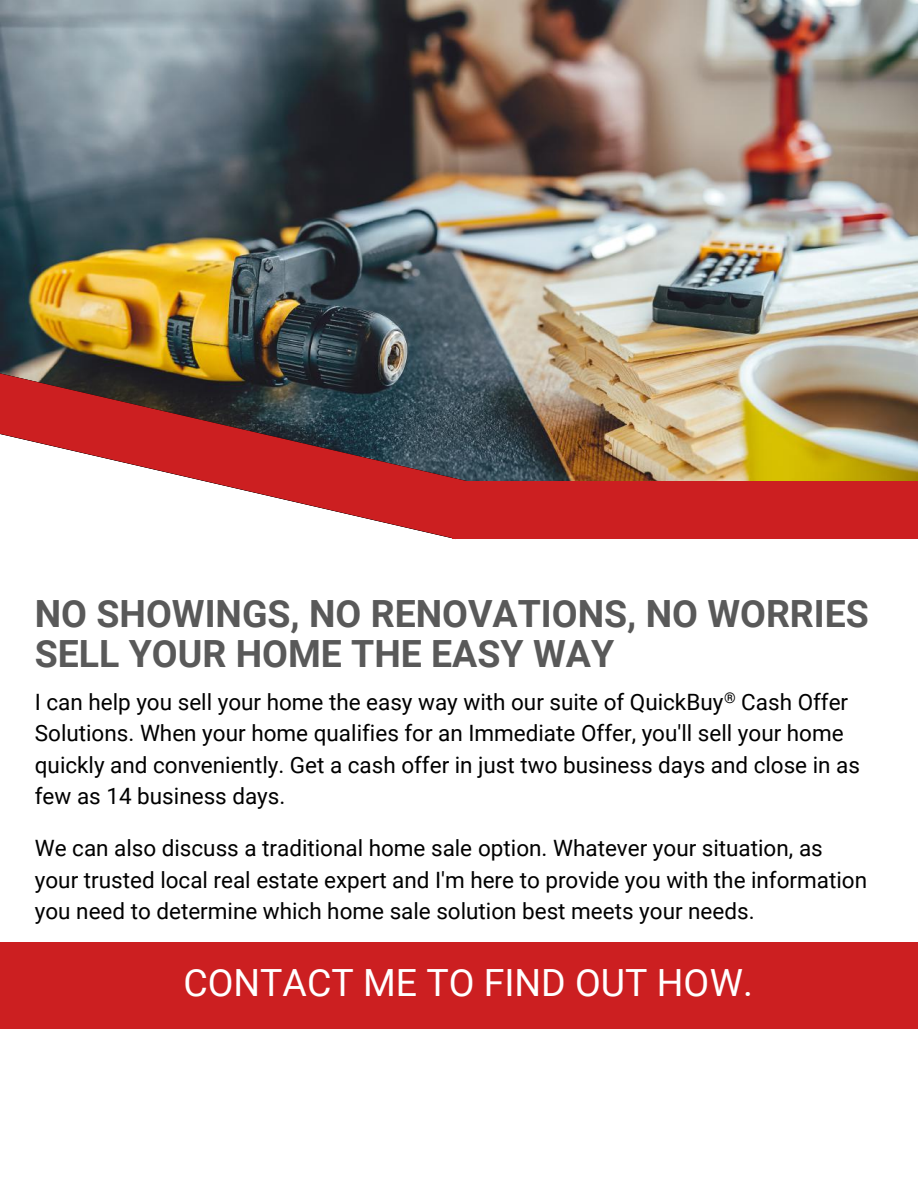
<style>
.page{position:relative;width:918px;height:1188px;background:#fff}
.page>*{position:absolute;margin:0;border:0;box-sizing:border-box;transform-origin:0 0}
.t1{font:700 37.5px/40.7px "Roboto";color:#595959}
.t2{font:37.5px "Roboto";color:#fff}
.t3{font:22.5px/31.5px "Roboto";color:#000}
</style>
<div class="page">
<img style="left:0;top:0;width:918px;height:481px">
<svg style="left:0;top:373px;width:468px;height:166px"></svg>
<div style="left:453px;top:481px;width:465px;height:57px;background:#cc1f21"></div>
<div style="left:0;top:942px;width:918px;height:86px;background:#cc1f21"></div>
<h1 class="t1" style="left:35px;top:594px;width:836px">NO SHOWINGS, NO RENOVATIONS, NO WORRIES<br>SELL YOUR HOME THE EASY WAY</h1>
<p class="t3" style="left:35px;top:687px;width:827px">I can help you sell your home the easy way with our suite of QuickBuy<sup>®</sup> Cash Offer Solutions. When your home qualifies for an Immediate Offer, you'll sell your home quickly and conveniently. Get a cash offer in just two business days and close in as few as 14 business days.</p>
<p class="t3" style="left:35px;top:833px;width:834px">We can also discuss a traditional home sale option. Whatever your situation, as your trusted local real estate expert and I'm here to provide you with the information you need to determine which home sale solution best meets your needs.</p>
<h1 class="t2" style="left:183px;top:961px;width:571px">CONTACT ME TO FIND OUT HOW.</h1>
</div>
